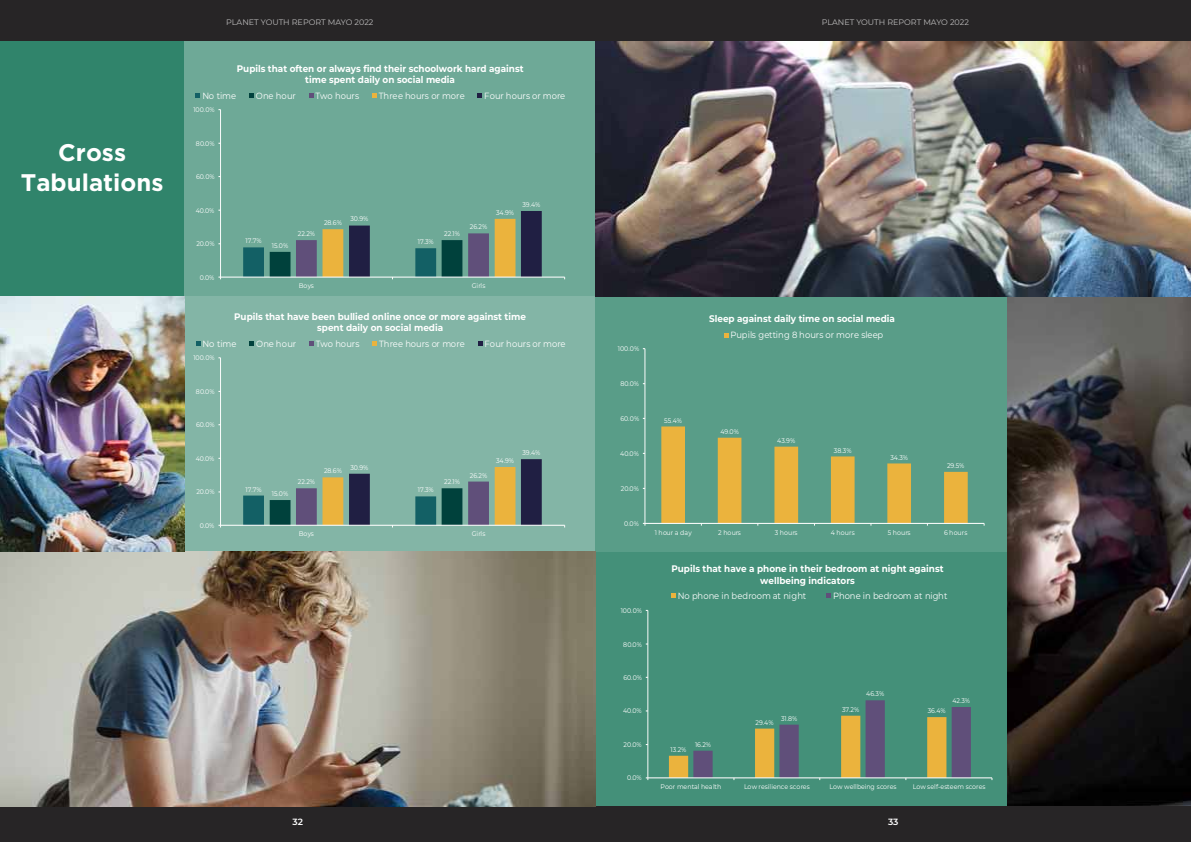
<style>
.page{position:relative;width:1191px;height:842px;background:#fff}
.page>*{position:absolute;margin:0;border:0;box-sizing:border-box;transform-origin:0 0}
.t1{font:700 24px/30px "Gotham";color:#fff;text-align:center}
.t2{font:700 9.5px/11.8px "Montserrat";color:#fff;text-align:center;scale:.93 1}
.t3{font:9px "Montserrat";letter-spacing:.015em;color:#fff;scale:.93 1}
.t4{font:9px "Montserrat";letter-spacing:-.01em;color:#fff;scale:.93 1}
.t5{font:600 9px "Montserrat";color:#fff}
.t6{font:8px "Montserrat";color:rgb(255 255 255/.7)}
.t7{font:6.7px "Montserrat";color:#fff;scale:.93 1}
</style>
<div class="page">
<div style="left:0;top:806px;width:595px;height:36px;background:#272526"></div>
<div style="left:0;top:0;width:595px;height:41px;background:#272526"></div>
<img style="left:1006px;top:296px;width:185px;height:510px">
<div style="left:0;top:41px;width:184px;height:255px;background:#30846b"></div>
<div style="left:184px;top:41px;width:411px;height:255px;background:#6ea997"></div>
<hr style="left:220px;top:110px;width:1px;height:167px;background:#fff">
<hr style="left:220px;top:277px;width:344px;height:1px;background:#fff">
<svg style="left:243px;top:211px;width:299px;height:68px"></svg>
<svg style="left:195px;top:93px;width:5px;height:5px"></svg>
<svg style="left:249px;top:93px;width:5px;height:5px"></svg>
<svg style="left:309px;top:93px;width:4px;height:5px"></svg>
<svg style="left:372px;top:93px;width:5px;height:5px"></svg>
<svg style="left:477px;top:93px;width:5px;height:5px"></svg>
<div style="left:184px;top:296px;width:411px;height:255px;background:#83b5a6"></div>
<hr style="left:220px;top:358px;width:1px;height:167px;background:#fff">
<hr style="left:220px;top:525px;width:344px;height:1px;background:#fff">
<svg style="left:243px;top:459px;width:299px;height:68px"></svg>
<svg style="left:196px;top:341px;width:5px;height:5px"></svg>
<svg style="left:250px;top:341px;width:4px;height:5px"></svg>
<svg style="left:309px;top:341px;width:5px;height:5px"></svg>
<svg style="left:372px;top:341px;width:5px;height:5px"></svg>
<svg style="left:478px;top:341px;width:4px;height:5px"></svg>
<div style="left:595px;top:551px;width:411px;height:255px;background:#449079"></div>
<hr style="left:647px;top:610px;width:1px;height:168px;background:#fff">
<hr style="left:648px;top:778px;width:344px;height:1px;background:#fff">
<svg style="left:669px;top:700px;width:302px;height:80px"></svg>
<svg style="left:671px;top:593px;width:4px;height:5px"></svg>
<svg style="left:826px;top:593px;width:5px;height:5px"></svg>
<div style="left:595px;top:296px;width:411px;height:255px;background:#599d88"></div>
<hr style="left:645px;top:349px;width:1px;height:174px;background:#fff">
<hr style="left:645px;top:523px;width:339px;height:1px;background:#fff">
<svg style="left:661px;top:426px;width:306px;height:100px"></svg>
<svg style="left:724px;top:333px;width:4px;height:5px"></svg>
<div style="left:595px;top:806px;width:596px;height:36px;background:#272526"></div>
<div style="left:595px;top:0;width:596px;height:41px;background:#272526"></div>
<img style="left:595px;top:41px;width:596px;height:255px">
<img style="left:0;top:551px;width:595px;height:255px">
<img style="left:0;top:296px;width:184px;height:255px">
<p class="t1" style="left:21px;top:139px;width:144px">Cross<br>Tabulations</p>
<p class="t6" style="left:226px;top:17px;width:149px">PLANET YOUTH REPORT MAYO 2022</p>
<p class="t2" style="left:237px;top:63px;width:310px">Pupils that often or always find their schoolwork hard against time spent daily on social media</p>
<p class="t3" style="left:202px;top:92px;width:38px">No time</p>
<p class="t3" style="left:256px;top:92px;width:44px">One hour</p>
<p class="t4" style="left:315px;top:92px;width:48px">Two hours</p>
<p class="t3" style="left:379px;top:92px;width:94px">Three hours or more</p>
<p class="t3" style="left:484px;top:92px;width:88px">Four hours or more</p>
<p class="t7" style="left:193px;top:107px;width:24px">100.0%</p>
<p class="t7" style="left:196px;top:141px;width:22px">80.0%</p>
<p class="t7" style="left:196px;top:174px;width:22px">60.0%</p>
<p class="t7" style="left:196px;top:208px;width:22px">40.0%</p>
<p class="t7" style="left:196px;top:241px;width:21px">20.0%</p>
<p class="t7" style="left:200px;top:275px;width:17px">0.0%</p>
<p class="t7" style="left:324px;top:220px;width:21px">28.6%</p>
<p class="t7" style="left:350px;top:216px;width:21px">30.9%</p>
<p class="t7" style="left:298px;top:231px;width:20px">22.2%</p>
<p class="t7" style="left:444px;top:231px;width:19px">22.1%</p>
<p class="t7" style="left:246px;top:238px;width:19px">17.7%</p>
<p class="t7" style="left:418px;top:239px;width:19px">17.3%</p>
<p class="t7" style="left:272px;top:243px;width:19px">15.0%</p>
<p class="t7" style="left:470px;top:224px;width:20px">26.2%</p>
<p class="t7" style="left:496px;top:210px;width:21px">34.9%</p>
<p class="t7" style="left:522px;top:202px;width:21px">39.4%</p>
<p class="t7" style="left:299px;top:283px;width:18px">Boys</p>
<p class="t7" style="left:472px;top:283px;width:17px">Girls</p>
<p class="t2" style="left:234px;top:311px;width:315px">Pupils that have been bullied online once or more against time spent daily on social media</p>
<p class="t3" style="left:203px;top:340px;width:38px">No time</p>
<p class="t3" style="left:256px;top:340px;width:44px">One hour</p>
<p class="t4" style="left:316px;top:340px;width:48px">Two hours</p>
<p class="t3" style="left:379px;top:340px;width:94px">Three hours or more</p>
<p class="t3" style="left:484px;top:340px;width:88px">Four hours or more</p>
<p class="t7" style="left:193px;top:355px;width:24px">100.0%</p>
<p class="t7" style="left:196px;top:389px;width:22px">80.0%</p>
<p class="t7" style="left:196px;top:422px;width:22px">60.0%</p>
<p class="t7" style="left:196px;top:456px;width:22px">40.0%</p>
<p class="t7" style="left:196px;top:489px;width:21px">20.0%</p>
<p class="t7" style="left:200px;top:523px;width:17px">0.0%</p>
<p class="t7" style="left:324px;top:468px;width:21px">28.6%</p>
<p class="t7" style="left:350px;top:464px;width:21px">30.9%</p>
<p class="t7" style="left:298px;top:479px;width:20px">22.2%</p>
<p class="t7" style="left:444px;top:479px;width:19px">22.1%</p>
<p class="t7" style="left:246px;top:487px;width:19px">17.7%</p>
<p class="t7" style="left:418px;top:487px;width:19px">17.3%</p>
<p class="t7" style="left:272px;top:491px;width:19px">15.0%</p>
<p class="t7" style="left:470px;top:473px;width:20px">26.2%</p>
<p class="t7" style="left:496px;top:458px;width:21px">34.9%</p>
<p class="t7" style="left:522px;top:450px;width:21px">39.4%</p>
<p class="t7" style="left:299px;top:531px;width:18px">Boys</p>
<p class="t7" style="left:472px;top:531px;width:17px">Girls</p>
<p class="t5" style="left:292px;top:816px;width:12px">32</p>
<p class="t6" style="left:821px;top:17px;width:149px">PLANET YOUTH REPORT MAYO 2022</p>
<p class="t7" style="left:618px;top:346px;width:24px">100.0%</p>
<p class="t7" style="left:620px;top:381px;width:22px">80.0%</p>
<p class="t7" style="left:620px;top:416px;width:22px">60.0%</p>
<p class="t7" style="left:620px;top:451px;width:22px">40.0%</p>
<p class="t7" style="left:621px;top:486px;width:21px">20.0%</p>
<p class="t7" style="left:624px;top:521px;width:17px">0.0%</p>
<p class="t7" style="left:621px;top:608px;width:24px">100.0%</p>
<p class="t7" style="left:623px;top:641px;width:22px">80.0%</p>
<p class="t7" style="left:623px;top:675px;width:22px">60.0%</p>
<p class="t7" style="left:623px;top:708px;width:22px">40.0%</p>
<p class="t7" style="left:623px;top:742px;width:21px">20.0%</p>
<p class="t7" style="left:627px;top:775px;width:17px">0.0%</p>
<p class="t2" style="left:709px;top:314px;width:201px">Sleep against daily time on social media</p>
<p class="t3" style="left:730px;top:332px;width:166px">Pupils getting 8 hours or more sleep</p>
<p class="t7" style="left:664px;top:418px;width:21px">55.4%</p>
<p class="t7" style="left:720px;top:429px;width:21px">49.0%</p>
<p class="t7" style="left:777px;top:438px;width:21px">43.9%</p>
<p class="t7" style="left:834px;top:448px;width:20px">38.3%</p>
<p class="t7" style="left:890px;top:455px;width:20px">34.3%</p>
<p class="t7" style="left:947px;top:463px;width:20px">29.5%</p>
<p class="t7" style="left:654px;top:530px;width:41px">1 hour a day</p>
<p class="t7" style="left:718px;top:530px;width:26px">2 hours</p>
<p class="t7" style="left:774px;top:530px;width:26px">3 hours</p>
<p class="t7" style="left:831px;top:530px;width:27px">4 hours</p>
<p class="t7" style="left:887px;top:530px;width:26px">5 hours</p>
<p class="t7" style="left:944px;top:530px;width:27px">6 hours</p>
<p class="t2" style="left:671px;top:564px;width:294px">Pupils that have a phone in their bedroom at night against wellbeing indicators</p>
<p class="t3" style="left:678px;top:593px;width:139px">No phone in bedroom at night</p>
<p class="t3" style="left:833px;top:593px;width:125px">Phone in bedroom at night</p>
<p class="t7" style="left:866px;top:691px;width:21px">46.3%</p>
<p class="t7" style="left:952px;top:698px;width:21px">42.3%</p>
<p class="t7" style="left:670px;top:747px;width:19px">13.2%</p>
<p class="t7" style="left:695px;top:742px;width:19px">16.2%</p>
<p class="t7" style="left:781px;top:716px;width:19px">31.8%</p>
<p class="t7" style="left:755px;top:720px;width:21px">29.4%</p>
<p class="t7" style="left:842px;top:707px;width:20px">37.2%</p>
<p class="t7" style="left:927px;top:708px;width:21px">36.4%</p>
<p class="t7" style="left:660px;top:784px;width:67px">Poor mental health</p>
<p class="t7" style="left:744px;top:784px;width:72px">Low resilience scores</p>
<p class="t7" style="left:829px;top:784px;width:74px">Low wellbeing scores</p>
<p class="t7" style="left:912px;top:784px;width:80px">Low self-esteem scores</p>
<p class="t5" style="left:888px;top:816px;width:12px">33</p>
</div>
